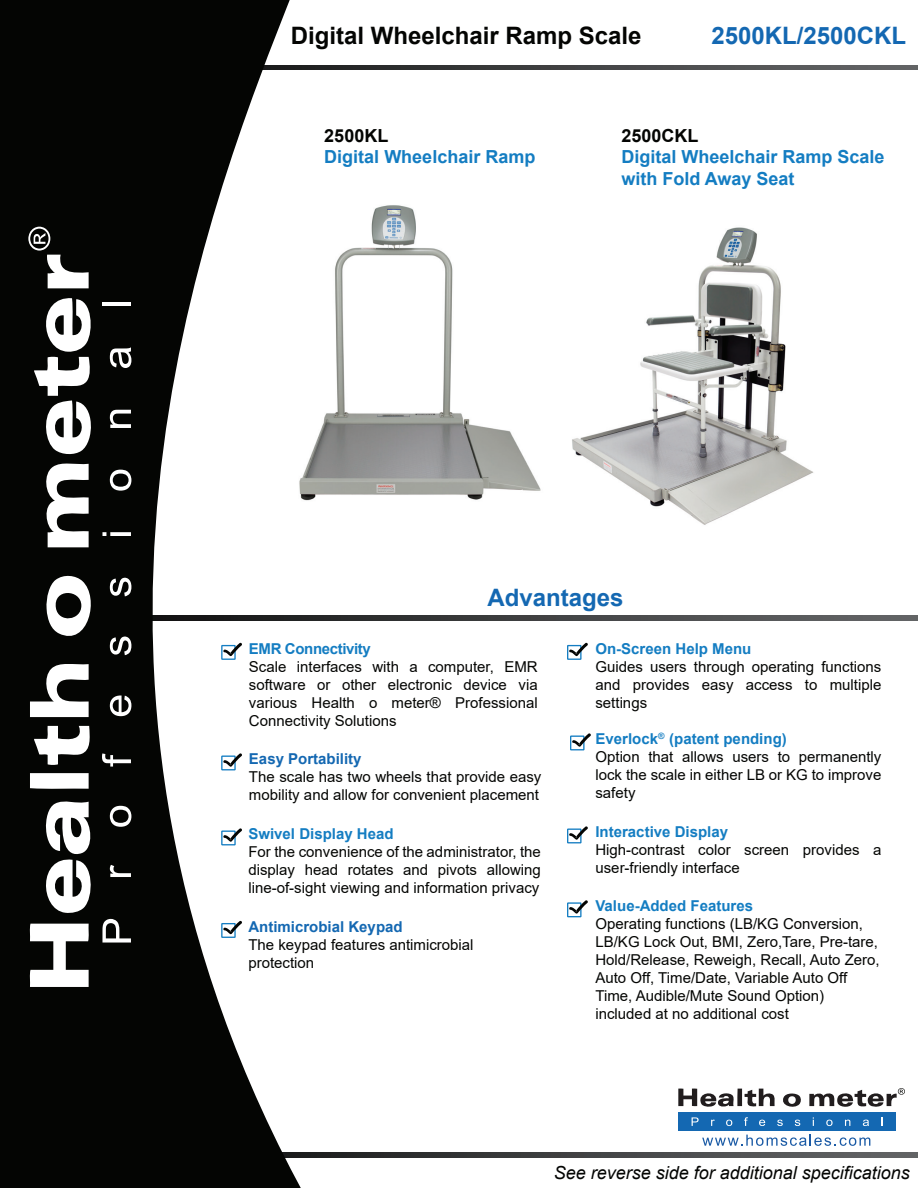
<style>
.page{position:relative;width:918px;height:1188px;background:#fff}
.page>*{position:absolute;margin:0;border:0;box-sizing:border-box;transform-origin:0 0}
.t1{font:700 24px "Arial";color:#040503}
.t2{font:700 24px "Arial";color:#1468b2}
.t3{font:700 18px/21.6px "Arial";color:#147dc2}
.t4{font:italic 18px "Arial";color:#040503}
.t5{font:700 18px "Arial";color:#040503}
.t6{font:15px/18px "Arial";color:#040503}
.t7{font:700 15px "Arial";color:#147dc2}
.t8{font:700 15px "Arial";color:#1468b2}
.t9{font:700 15px "Arial";letter-spacing:-.025em;color:#147dc2}
.s1{font-weight:700;color:#147dc2}
</style>
<div class="page">
<img style="left:572px;top:227px;width:242px;height:298px">
<svg style="left:310px;top:65px;width:608px;height:5px;background:#444546"></svg>
<svg style="left:310px;top:616px;width:608px;height:4px;background:#464748"></svg>
<svg style="left:310px;top:1153px;width:608px;height:4px;background:#434445"></svg>
<svg style="left:0;top:0;width:310px;height:1188px;fill:#040503"></svg>
<svg style="left:221px;top:642px;width:22px;height:18px"></svg>
<svg style="left:567px;top:642px;width:21px;height:18px"></svg>
<svg style="left:221px;top:752px;width:22px;height:18px"></svg>
<svg style="left:567px;top:900px;width:21px;height:17px"></svg>
<svg style="left:221px;top:827px;width:22px;height:18px"></svg>
<svg style="left:567px;top:826px;width:21px;height:17px"></svg>
<svg style="left:570px;top:733px;width:21px;height:17px"></svg>
<svg style="left:29px;top:924px;width:60px;height:63px"></svg>
<svg style="left:30px;top:773px;width:59px;height:16px"></svg>
<svg style="left:30px;top:661px;width:59px;height:56px"></svg>
<svg style="left:34px;top:726px;width:57px;height:39px"></svg>
<svg style="left:38px;top:798px;width:56px;height:115px"></svg>
<svg style="left:46px;top:574px;width:54px;height:74px"></svg>
<svg style="left:42px;top:461px;width:47px;height:86px"></svg>
<svg style="left:34px;top:296px;width:61px;height:159px"></svg>
<svg style="left:28px;top:227px;width:61px;height:61px"></svg>
<svg style="left:102px;top:919px;width:29px;height:24px"></svg>
<svg style="left:110px;top:865px;width:21px;height:12px"></svg>
<svg style="left:110px;top:806px;width:21px;height:21px"></svg>
<svg style="left:102px;top:753px;width:29px;height:14px"></svg>
<svg style="left:110px;top:696px;width:21px;height:20px"></svg>
<svg style="left:110px;top:637px;width:21px;height:18px"></svg>
<svg style="left:110px;top:578px;width:21px;height:18px"></svg>
<svg style="left:110px;top:532px;width:21px;height:4px"></svg>
<svg style="left:102px;top:532px;width:4px;height:4px"></svg>
<svg style="left:110px;top:470px;width:21px;height:21px"></svg>
<svg style="left:110px;top:410px;width:21px;height:18px"></svg>
<svg style="left:110px;top:347px;width:21px;height:21px"></svg>
<hr style="left:102px;top:302px;width:29px;height:4px;background:#fff">
<svg style="left:678px;top:1088px;width:123px;height:19px"></svg>
<svg style="left:809px;top:1088px;width:96px;height:19px"></svg>
<svg style="left:702px;top:1135px;width:168px;height:11px"></svg>
<div style="left:679px;top:1112px;width:217px;height:19px;background:#1468b2"></div>
<svg style="left:692px;top:1117px;width:7px;height:9px"></svg>
<svg style="left:711px;top:1120px;width:4px;height:6px"></svg>
<svg style="left:726px;top:1120px;width:6px;height:6px"></svg>
<svg style="left:744px;top:1117px;width:4px;height:9px"></svg>
<svg style="left:759px;top:1120px;width:6px;height:6px"></svg>
<svg style="left:777px;top:1120px;width:6px;height:6px"></svg>
<svg style="left:795px;top:1120px;width:5px;height:6px"></svg>
<svg style="left:826px;top:1120px;width:7px;height:6px"></svg>
<svg style="left:845px;top:1120px;width:5px;height:6px"></svg>
<svg style="left:863px;top:1120px;width:6px;height:6px"></svg>
<svg style="left:881px;top:1117px;width:2px;height:9px"></svg>
<img style="left:282px;top:201px;width:259px;height:311px">
<svg style="left:221px;top:920px;width:22px;height:18px"></svg>
<h1 class="t1" style="left:291px;top:19px;width:352px">Digital Wheelchair Ramp Scale</h1>
<h1 class="t2" style="left:711px;top:19px;width:196px">2500KL/2500CKL</h1>
<p class="t5" style="left:324px;top:123px;width:66px">2500KL</p>
<p class="t3" style="left:324px;top:146px;width:213px">Digital Wheelchair Ramp</p>
<p class="t5" style="left:621px;top:123px;width:79px">2500CKL</p>
<p class="t3" style="left:621px;top:146px;width:265px">Digital Wheelchair Ramp Scale with Fold Away Seat</p>
<h1 class="t2" style="left:487px;top:581px;width:138px">Advantages</h1>
<p class="t9" style="left:249px;top:638px;width:123px">EMR Connectivity</p>
<p class="t6" style="left:249px;top:657px;width:290px;text-align:justify">Scale interfaces with a computer, EMR software or other electronic device via various Health o meter® Professional Connectivity Solutions</p>
<p class="t8" style="left:249px;top:748px;width:114px">Easy Portability</p>
<p class="t6" style="left:249px;top:768px;width:294px">The scale has two wheels that provide easy mobility and allow for convenient placement</p>
<p class="t7" style="left:248px;top:823px;width:147px">Swivel Display Head</p>
<p class="t6" style="left:248px;top:843px;width:294px;text-align:justify">For the convenience of the administrator, the display head rotates and pivots allowing line-of-sight viewing and information privacy</p>
<p class="t8" style="left:248px;top:916px;width:156px">Antimicrobial Keypad</p>
<p class="t6" style="left:248px;top:935px;width:227px">The keypad features antimicrobial protection</p>
<p class="t7" style="left:595px;top:638px;width:157px">On-Screen Help Menu</p>
<p class="t6" style="left:595px;top:657px;width:287px;text-align:justify">Guides users through operating functions and provides easy access to multiple settings</p>
<p class="t6" style="left:595px;top:730px;width:288px"><span class="s1">Everlock</span><sup>®</sup> <span class="s1">(patent pending)<br></span>Option that allows users to permanently lock the scale in either LB or KG to improve safety</p>
<p class="t7" style="left:595px;top:821px;width:134px">Interactive Display</p>
<p class="t6" style="left:595px;top:841px;width:287px">High-contrast color screen provides a user-friendly interface</p>
<p class="t7" style="left:595px;top:895px;width:159px">Value-Added Features</p>
<p class="t6" style="left:595px;top:915px;width:286px">Operating functions (LB/KG Conversion, LB/KG Lock Out, BMI, Zero,Tare, Pre-tare, Hold/Release, Reweigh, Recall, Auto Zero, Auto Off, Time/Date, Variable Auto Off Time, Audible/Mute Sound Option) included at no additional cost</p>
<p class="t4" style="left:554px;top:1161px;width:358px">See reverse side for additional specifications</p>
</div>
